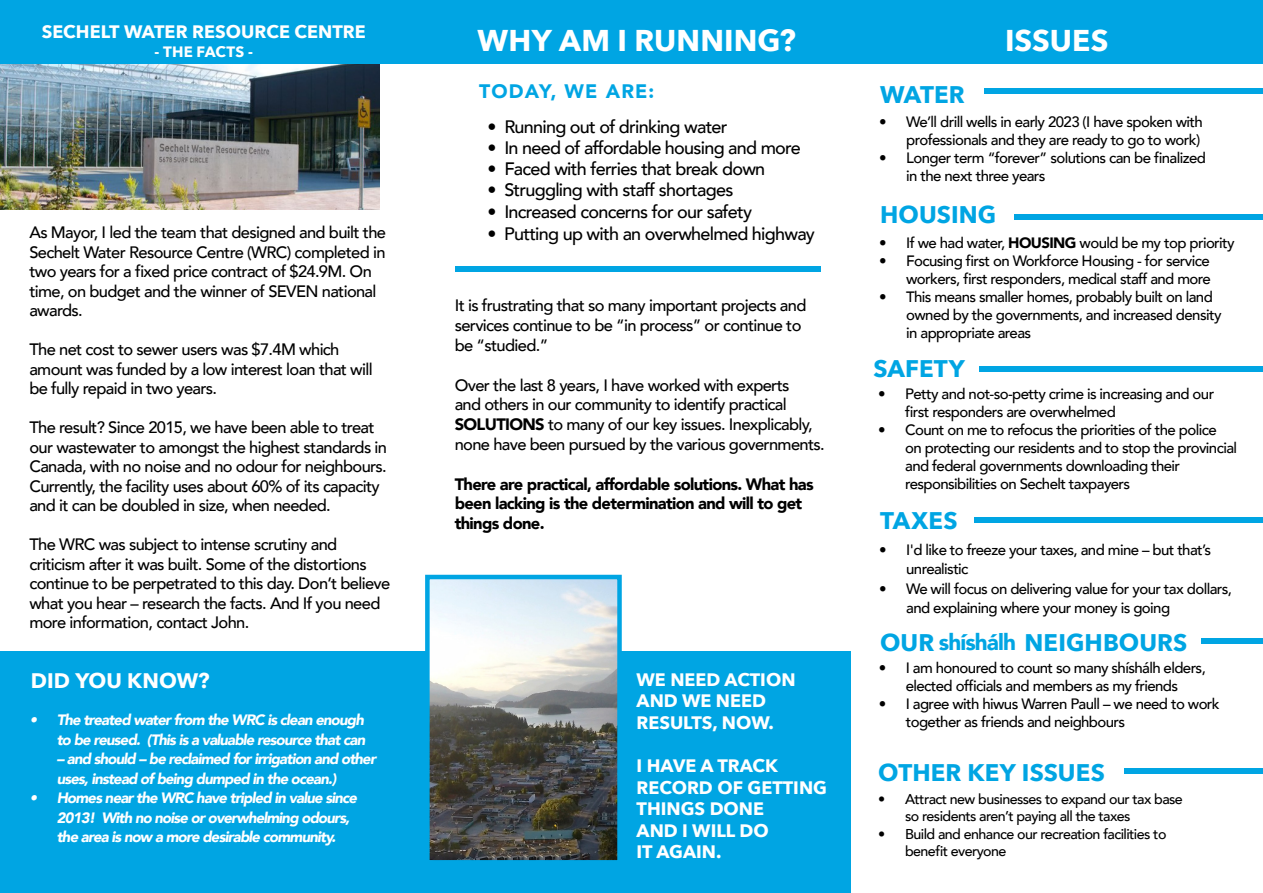
<style>
.page{position:relative;width:1263px;height:893px;background:#fff}
.page>*{position:absolute;margin:0;border:0;box-sizing:border-box;transform-origin:0 0}
.Heading_H1{font:700 30px "Avenir Next";letter-spacing:.005em;color:#fff}
.Heading_H1-2{font:700 24px "Avenir Next";letter-spacing:.005em;color:#00a5e3}
.Heading_H1-3{font:700 21px "Avenir Next";letter-spacing:.005em;color:#fff}
.Quotes{font:900 19.5px "Avenir";letter-spacing:.06em;color:#00a5e3}
.Quotes-2{font:500 18px "Avenir";letter-spacing:-.04em;color:#000}
.Quotes-3{font:700 18px "Avenir Next";color:#fff}
.Heading_H1-4{font:700 18px "Avenir Next";letter-spacing:.005em;color:#fff}
.Quotes-4{font:500 16.5px/19.5px "Avenir";letter-spacing:-.04em;color:#000}
.Quotes-5{font:900 16.5px/19.8px "Avenir";letter-spacing:-.04em;color:#000}
.t1{font:500 15px/18px "Avenir";letter-spacing:-.04em;color:#000}
.t2{font:italic 900 15px/19.5px "Avenir";letter-spacing:-.06em;color:#fff}
.Heading_H1-5{font:700 15px "Avenir Next";letter-spacing:.01em;color:#fff}
.t3{font:500 14.25px/17.1px "Avenir";letter-spacing:-.04em;color:#000}
.s1{font-weight:900}
.s2{font-family:"Avenir";font-weight:900;font-size:22.5px}
</style>
<div class="page">
<div style="left:0;top:0;width:1263px;height:64px;background:#00a5e3"></div>
<div style="left:0;top:651px;width:850px;height:242px;background:#00a5e3"></div>
<img style="left:0;top:65px;width:379px;height:145px">
<img style="left:430px;top:580px;width:187px;height:280px">
<div style="left:425px;top:575px;width:197px;height:290px;border:4px solid #00a5e3"></div>
<div style="left:975px;top:517px;width:288px;height:5px;background:#00a5e3"></div>
<div style="left:979px;top:366px;width:284px;height:6px;background:#00a5e3"></div>
<div style="left:455px;top:266px;width:366px;height:6px;background:#00a5e3"></div>
<div style="left:1014px;top:214px;width:249px;height:5px;background:#00a5e3"></div>
<div style="left:984px;top:88px;width:279px;height:6px;background:#00a5e3"></div>
<div style="left:1202px;top:639px;width:61px;height:5px;background:#00a5e3"></div>
<div style="left:1124px;top:768px;width:139px;height:6px;background:#00a5e3"></div>
<p class="Heading_H1-4" style="left:42px;top:16px;width:326px">SECHELT WATER RESOURCE CENTRE</p>
<p class="Heading_H1-5" style="left:154px;top:39px;width:100px">- THE FACTS -</p>
<p class="Quotes-4" style="left:29px;top:222px;width:358px">As Mayor, I led the team that designed and built the Sechelt Water Resource Centre (WRC) completed in two years for a fixed price contract of $24.9M. On time, on budget and the winner of SEVEN national awards.</p>
<p class="Quotes-4" style="left:29px;top:339px;width:345px">The net cost to sewer users was $7.4M which amount was funded by a low interest loan that will be fully repaid in two years.</p>
<p class="Quotes-4" style="left:29px;top:417px;width:359px">The result? Since 2015, we have been able to treat our wastewater to amongst the highest standards in Canada, with no noise and no odour for neighbours.<br>Currently, the facility uses about 60% of its capacity and it can be doubled in size, when needed.</p>
<p class="Quotes-4" style="left:29px;top:534px;width:362px">The WRC was subject to intense scrutiny and criticism after it was built. Some of the distortions continue to be perpetrated to this day. Don’t believe what you hear – research the facts. And If you need more information, contact John.</p>
<p class="Heading_H1-3" style="left:31px;top:662px;width:180px">DID YOU KNOW?</p>
<p class="t2" style="left:30px;top:710px;width:337px;text-align:right">• The treated water from the WRC is clean enough to be reused. (This is a valuable resource that can</p>
<p class="t2" style="left:57px;top:749px;width:321px">– and should – be reclaimed for irrigation and other uses, instead of being dumped in the ocean.)</p>
<p class="t2" style="left:57px;top:788px;width:302px;text-indent:-27px">• Homes near the WRC have tripled in value since<br>2013! With no noise or overwhelming odours, the area is now a more desirable community.</p>
<p class="Heading_H1" style="left:478px;top:15px;width:320px">WHY AM I RUNNING?</p>
<p class="Heading_H1" style="left:1005px;top:15px;width:105px">ISSUES</p>
<p class="Quotes" style="left:479px;top:75px;width:177px">TODAY, WE ARE:</p>
<p class="Heading_H1-2" style="left:880px;top:73px;width:86px">WATER</p>
<p class="Quotes-2" style="left:487px;top:112px;width:242px">• Running out of drinking water</p>
<p class="Quotes-2" style="left:487px;top:133px;width:315px">• In need of affordable housing and more</p>
<p class="Quotes-2" style="left:487px;top:154px;width:279px">• Faced with ferries that break down</p>
<p class="Quotes-2" style="left:487px;top:175px;width:247px">• Struggling with staff shortages</p>
<p class="Quotes-2" style="left:487px;top:196px;width:266px">• Increased concerns for our safety</p>
<p class="Quotes-2" style="left:487px;top:218px;width:329px">• Putting up with an overwhelmed highway</p>
<p class="Quotes-4" style="left:455px;top:295px;width:353px">It is frustrating that so many important projects and services continue to be “in process” or continue to be “studied.”</p>
<p class="Quotes-4" style="left:455px;top:374px;width:371px">Over the last 8 years, I have worked with experts<br>and others in our community to identify practical <span class="s1">SOLUTIONS</span> to many of our key issues. Inexplicably, none have been pursued by the various governments.</p>
<p class="Quotes-5" style="left:455px;top:474px;width:360px">There are practical, affordable solutions. What has been lacking is the determination and will to get things done.</p>
<p class="Quotes-3" style="left:636px;top:664px;width:160px">WE NEED ACTION</p>
<p class="Quotes-3" style="left:636px;top:685px;width:131px">AND WE NEED</p>
<p class="Quotes-3" style="left:636px;top:707px;width:139px">RESULTS, NOW.</p>
<p class="Quotes-3" style="left:636px;top:750px;width:143px">I HAVE A TRACK</p>
<p class="Quotes-3" style="left:636px;top:772px;width:192px">RECORD OF GETTING</p>
<p class="Quotes-3" style="left:636px;top:793px;width:129px">THINGS DONE</p>
<p class="Quotes-3" style="left:636px;top:815px;width:134px">AND I WILL DO</p>
<p class="Quotes-3" style="left:636px;top:836px;width:87px">IT AGAIN.</p>
<p class="t1" style="left:879px;top:112px;width:325px;text-align:right">• We’ll drill wells in early 2023 (I have spoken with professionals and they are ready to go to work)</p>
<p class="t1" style="left:906px;top:148px;width:301px;text-indent:-27px">• Longer term “forever” solutions can be finalized in the next three years</p>
<p class="Heading_H1-2" style="left:880px;top:194px;width:118px">HOUSING</p>
<p class="t1" style="left:879px;top:233px;width:357px">• If we had water, <span class="s1">HOUSING</span> would be my top priority</p>
<p class="t1" style="left:879px;top:251px;width:333px;text-align:right">• Focusing first on Workforce Housing - for service workers, first responders, medical staff and more</p>
<p class="t1" style="left:906px;top:287px;width:317px;text-indent:-27px">• This means smaller homes, probably built on land owned by the governments, and increased density in appropriate areas</p>
<p class="Heading_H1-2" style="left:873px;top:347px;width:93px">SAFETY</p>
<p class="t1" style="left:905px;top:384px;width:311px;text-indent:-27px">• Petty and not-so-petty crime is increasing and our first responders are overwhelmed</p>
<p class="t1" style="left:905px;top:420px;width:333px;text-indent:-27px">• Count on me to refocus the priorities of the police on protecting our residents and to stop the provincial and federal governments downloading their responsibilities on Sechelt taxpayers</p>
<p class="Heading_H1-2" style="left:880px;top:499px;width:79px">TAXES</p>
<p class="t1" style="left:906px;top:539px;width:307px;line-height:19.5px;text-indent:-27px">• I'd like to freeze your taxes, and mine – but that’s unrealistic</p>
<p class="t1" style="left:906px;top:578px;width:327px;line-height:19.5px;text-indent:-27px">• We will focus on delivering value for your tax dollars, and explaining where your money is going</p>
<p class="Heading_H1-2" style="left:880px;top:621px;width:309px">OUR <span class="s2">shíshálh</span> NEIGHBOURS</p>
<p class="t1" style="left:879px;top:658px;width:329px;text-align:center">• I am honoured to count so many shíshálh elders, elected officials and members as my friends</p>
<p class="t1" style="left:906px;top:694px;width:315px;text-indent:-27px">• I agree with hiwus Warren Paull – we need to work together as friends and neighbours</p>
<p class="Heading_H1-2" style="left:878px;top:752px;width:228px">OTHER KEY ISSUES</p>
<p class="t3" style="left:905px;top:790px;width:279px;text-indent:-27px">• Attract new businesses to expand our tax base so residents aren’t paying all the taxes</p>
<p class="t3" style="left:905px;top:824px;width:263px;text-indent:-27px">• Build and enhance our recreation facilities to benefit everyone</p>
</div>
